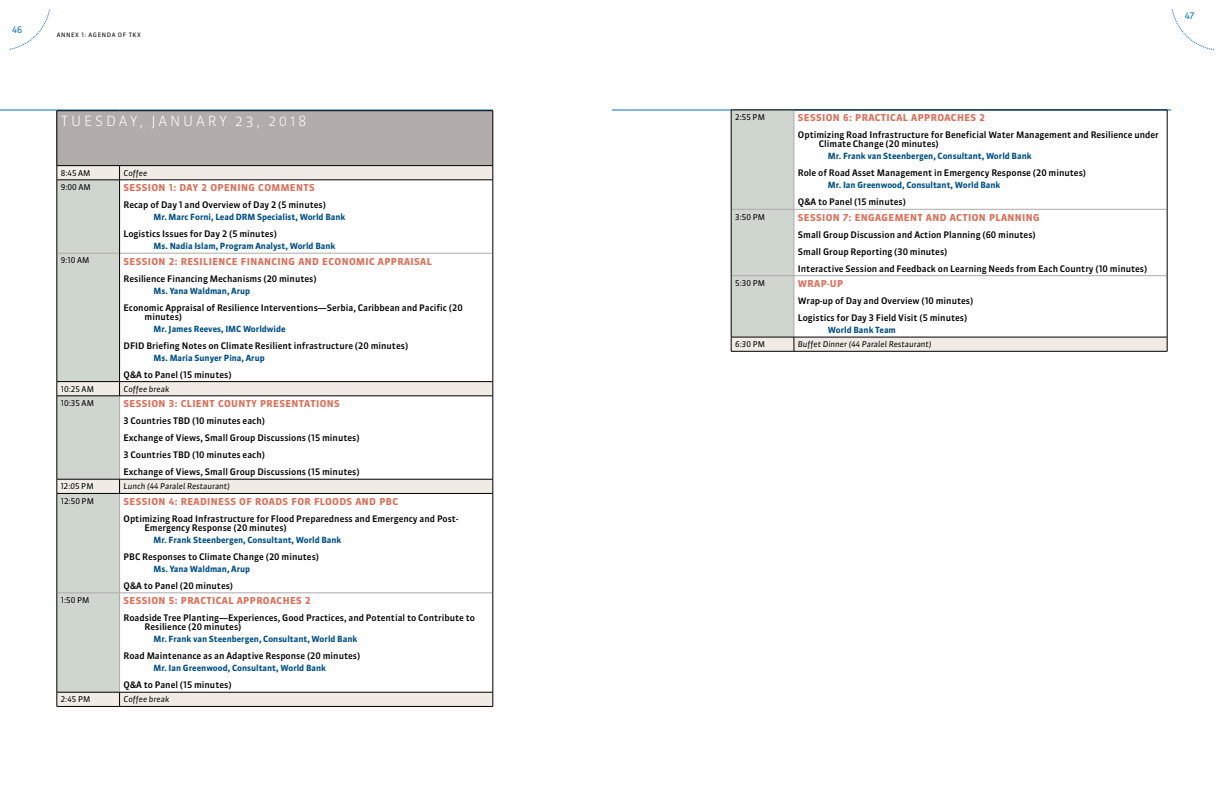
<style>
.page{position:relative;width:1224px;height:792px;background:#fff}
.page>*{position:absolute;margin:0;border:0;box-sizing:border-box;transform-origin:0 0}
.day_1{font:300 14px "Sanuk";letter-spacing:.2em;color:#fff}
.Sesión{font:700 9.5px "Sanuk LF";letter-spacing:.04em;color:#de6d56}
.Bold_sesiones{font:500 9px/9px "Sanuk LF";color:#000}
.t1{font:9px "Sanuk LF";color:#0070c0}
.t2{font:700 8.5px "Sanuk LF";color:#005186}
.cafe_OKOK{font:italic 8px "Sanuk LF";color:#000}
.horas{font:8px "Sanuk LF";color:#000}
.cafe_OKOK-2{font:8px "Sanuk LF";color:#000}
.cabecita_par{font:6px "Sanuk LF";letter-spacing:.1em;color:#000}
.s1{font-style:normal}
</style>
<div class="page">
<hr style="left:0;top:110px;width:493px;height:1px;background:#0070c0">
<hr style="left:612px;top:110px;width:559px;height:1px;background:#0070c0">
<svg style="left:9px;top:9px;width:41px;height:41px"></svg>
<svg style="left:1171px;top:9px;width:44px;height:41px"></svg>
<div style="left:57px;top:111px;width:436px;height:55px;background:#b2acaa"></div>
<svg style="left:120px;top:166px;width:373px;height:540px"></svg>
<hr style="left:120px;top:253px;width:373px;height:1px;background:#aeaaaa">
<hr style="left:120px;top:593px;width:373px;height:1px;background:#aeaaaa">
<hr style="left:120px;top:396px;width:373px;height:1px;background:#000">
<hr style="left:120px;top:479px;width:373px;height:1px;background:#000">
<hr style="left:120px;top:493px;width:373px;height:1px;background:#000">
<hr style="left:120px;top:692px;width:373px;height:1px;background:#000">
<hr style="left:57px;top:706px;width:63px;height:1px;background:#000">
<hr style="left:120px;top:706px;width:373px;height:1px;background:#000">
<hr style="left:120px;top:381px;width:373px;height:1px;background:#000">
<hr style="left:57px;top:111px;width:63px;height:1px;background:#000">
<hr style="left:57px;top:111px;width:1px;height:54px;background:#000">
<hr style="left:120px;top:111px;width:373px;height:1px;background:#000">
<hr style="left:493px;top:111px;width:1px;height:54px;background:#000">
<hr style="left:493px;top:180px;width:1px;height:73px;background:#000">
<hr style="left:493px;top:253px;width:1px;height:128px;background:#000">
<svg style="left:493px;top:382px;width:1px;height:14px"></svg>
<hr style="left:493px;top:396px;width:1px;height:83px;background:#000">
<svg style="left:493px;top:479px;width:1px;height:14px"></svg>
<hr style="left:493px;top:494px;width:1px;height:99px;background:#000">
<hr style="left:493px;top:593px;width:1px;height:99px;background:#000">
<svg style="left:493px;top:692px;width:1px;height:14px"></svg>
<hr style="left:57px;top:165px;width:63px;height:1px;background:#000">
<hr style="left:120px;top:165px;width:373px;height:1px;background:#000">
<svg style="left:57px;top:166px;width:63px;height:540px;background:#ccd2ca"></svg>
<svg style="left:493px;top:166px;width:1px;height:14px"></svg>
<hr style="left:120px;top:180px;width:373px;height:1px;background:#000">
<svg style="left:731px;top:110px;width:437px;height:241px"></svg>
<hr style="left:794px;top:337px;width:373px;height:1px;background:#000">
<hr style="left:731px;top:351px;width:63px;height:1px;background:#000">
<hr style="left:794px;top:351px;width:373px;height:1px;background:#000">
<p class="t1" style="left:12px;top:24px;width:12px">46</p>
<p class="cabecita_par" style="left:57px;top:31px;width:86px">ANNEX 1: AGENDA OF TKX</p>
<p class="day_1" style="left:61px;top:112px;width:247px">TUESDAY, JANUARY 23, 2018</p>
<p class="cafe_OKOK-2" style="left:61px;top:168px;width:31px">8:45 AM</p>
<p class="cafe_OKOK" style="left:124px;top:168px;width:25px">Coffee</p>
<p class="horas" style="left:61px;top:182px;width:32px">9:00 AM</p>
<p class="Sesión" style="left:124px;top:182px;width:193px">SESSION 1: DAY 2 OPENING COMMENTS</p>
<p class="Bold_sesiones" style="left:124px;top:200px;width:204px">Recap of Day 1 and Overview of Day 2 (5 minutes)</p>
<p class="t2" style="left:154px;top:212px;width:193px">Mr. Marc Forni, Lead DRM Specialist, World Bank</p>
<p class="Bold_sesiones" style="left:124px;top:229px;width:155px">Logistics Issues for Day 2 (5 minutes)</p>
<p class="t2" style="left:154px;top:241px;width:183px">Ms. Nadia Islam, Program Analyst, World Bank</p>
<p class="horas" style="left:61px;top:256px;width:30px">9:10 AM</p>
<p class="Sesión" style="left:124px;top:255px;width:310px">SESSION 2: RESILIENCE FINANCING AND ECONOMIC APPRAISAL</p>
<p class="Bold_sesiones" style="left:124px;top:274px;width:195px">Resilience Financing Mechanisms (20 minutes)</p>
<p class="t2" style="left:154px;top:285px;width:98px">Ms. Yana Waldman, Arup</p>
<p class="Bold_sesiones" style="left:145px;top:303px;width:320px;text-indent:-21px">Economic Appraisal of Resilience Interventions—Serbia, Caribbean and Pacific (20 minutes)</p>
<p class="t2" style="left:154px;top:323px;width:134px">Mr. James Reeves, IMC Worldwide</p>
<p class="Bold_sesiones" style="left:124px;top:341px;width:286px">DFID Briefing Notes on Climate Resilient infrastructure (20 minutes)</p>
<p class="t2" style="left:154px;top:352px;width:113px">Ms. Maria Sunyer Pina, Arup</p>
<p class="Bold_sesiones" style="left:124px;top:370px;width:110px">Q&amp;A to Panel (15 minutes)</p>
<p class="cafe_OKOK-2" style="left:61px;top:384px;width:35px">10:25 AM</p>
<p class="cafe_OKOK" style="left:124px;top:384px;width:47px">Coffee break</p>
<p class="horas" style="left:61px;top:398px;width:35px">10:35 AM</p>
<p class="Sesión" style="left:124px;top:398px;width:218px">SESSION 3: CLIENT COUNTY PRESENTATIONS</p>
<p class="Bold_sesiones" style="left:124px;top:416px;width:143px">3 Countries TBD (10 minutes each)</p>
<p class="Bold_sesiones" style="left:124px;top:433px;width:238px">Exchange of Views, Small Group Discussions (15 minutes)</p>
<p class="Bold_sesiones" style="left:124px;top:450px;width:143px">3 Countries TBD (10 minutes each)</p>
<p class="Bold_sesiones" style="left:124px;top:467px;width:238px">Exchange of Views, Small Group Discussions (15 minutes)</p>
<p class="cafe_OKOK" style="left:61px;top:482px;width:34px">12:0<span class="s1">5 PM</span></p>
<p class="cafe_OKOK" style="left:124px;top:482px;width:108px">Lunch (44 Paralel Restaurant)</p>
<p class="horas" style="left:61px;top:496px;width:35px">12:50 PM</p>
<p class="Sesión" style="left:124px;top:495px;width:276px">SESSION 4: READINESS OF ROADS FOR FLOODS AND PBC</p>
<p class="Bold_sesiones" style="left:145px;top:514px;width:315px;text-indent:-21px">Optimizing Road Infrastructure for Flood Preparedness and Emergency and Post-<br>Emergency Response (20 minutes)</p>
<p class="t2" style="left:154px;top:534px;width:189px">Mr. Frank Steenbergen, Consultant, World Bank</p>
<p class="Bold_sesiones" style="left:124px;top:552px;width:197px">PBC Responses to Climate Change (20 minutes)</p>
<p class="t2" style="left:154px;top:563px;width:98px">Ms. Yana Waldman, Arup</p>
<p class="Bold_sesiones" style="left:124px;top:581px;width:111px">Q&amp;A to Panel (20 minutes)</p>
<p class="horas" style="left:61px;top:595px;width:30px">1:50 PM</p>
<p class="Sesión" style="left:124px;top:595px;width:189px">SESSION 5: PRACTICAL APPROACHES 2</p>
<p class="Bold_sesiones" style="left:145px;top:613px;width:332px;text-indent:-21px">Roadside Tree Planting—Experiences, Good Practices, and Potential to Contribute to<br>Resilience (20 minutes)</p>
<p class="t2" style="left:154px;top:634px;width:205px">Mr. Frank van Steenbergen, Consultant, World Bank</p>
<p class="Bold_sesiones" style="left:124px;top:651px;width:238px">Road Maintenance as an Adaptive Response (20 minutes)</p>
<p class="t2" style="left:154px;top:663px;width:174px">Mr. Ian Greenwood, Consultant, World Bank</p>
<p class="Bold_sesiones" style="left:124px;top:680px;width:110px">Q&amp;A to Panel (15 minutes)</p>
<p class="cafe_OKOK" style="left:61px;top:695px;width:31px">2:4<span class="s1">5 PM</span></p>
<p class="cafe_OKOK" style="left:124px;top:695px;width:47px">Coffee break</p>
<p class="t1" style="left:1185px;top:10px;width:11px">47</p>
<p class="horas" style="left:735px;top:112px;width:31px">2:55 PM</p>
<p class="Sesión" style="left:798px;top:112px;width:189px">SESSION 6: PRACTICAL APPROACHES 2</p>
<p class="Bold_sesiones" style="left:819px;top:131px;width:341px;text-indent:-21px">Optimizing Road Infrastructure for Beneficial Water Management and Resilience under<br>Climate Change (20 minutes)</p>
<p class="t2" style="left:828px;top:151px;width:205px">Mr. Frank van Steenbergen, Consultant, World Bank</p>
<p class="Bold_sesiones" style="left:798px;top:169px;width:290px">Role of Road Asset Management in Emergency Response (20 minutes)</p>
<p class="t2" style="left:828px;top:180px;width:174px">Mr. Ian Greenwood, Consultant, World Bank</p>
<p class="Bold_sesiones" style="left:798px;top:198px;width:110px">Q&amp;A to Panel (15 minutes)</p>
<p class="horas" style="left:735px;top:212px;width:31px">3:50 PM</p>
<p class="Sesión" style="left:798px;top:211px;width:243px">SESSION 7: ENGAGEMENT AND ACTION PLANNING</p>
<p class="Bold_sesiones" style="left:798px;top:230px;width:239px">Small Group Discussion and Action Planning (60 minutes)</p>
<p class="Bold_sesiones" style="left:798px;top:247px;width:151px">Small Group Reporting (30 minutes)</p>
<p class="Bold_sesiones" style="left:798px;top:264px;width:351px">Interactive Session and Feedback on Learning Needs from Each Country (10 minutes)</p>
<p class="horas" style="left:735px;top:278px;width:31px">5:30 PM</p>
<p class="Sesión" style="left:798px;top:278px;width:47px">WRAP-UP</p>
<p class="Bold_sesiones" style="left:798px;top:296px;width:177px">Wrap-up of Day and Overview (10 minutes)</p>
<p class="Bold_sesiones" style="left:798px;top:313px;width:171px">Logistics for Day 3 Field Visit (5 minutes)</p>
<p class="t2" style="left:828px;top:325px;width:70px">World Bank Team</p>
<p class="cafe_OKOK" style="left:735px;top:339px;width:31px">6:3<span class="s1">0 PM</span></p>
<p class="cafe_OKOK" style="left:798px;top:339px;width:135px">Buffet Dinner (44 Paralel Restaurant)</p>
</div>
